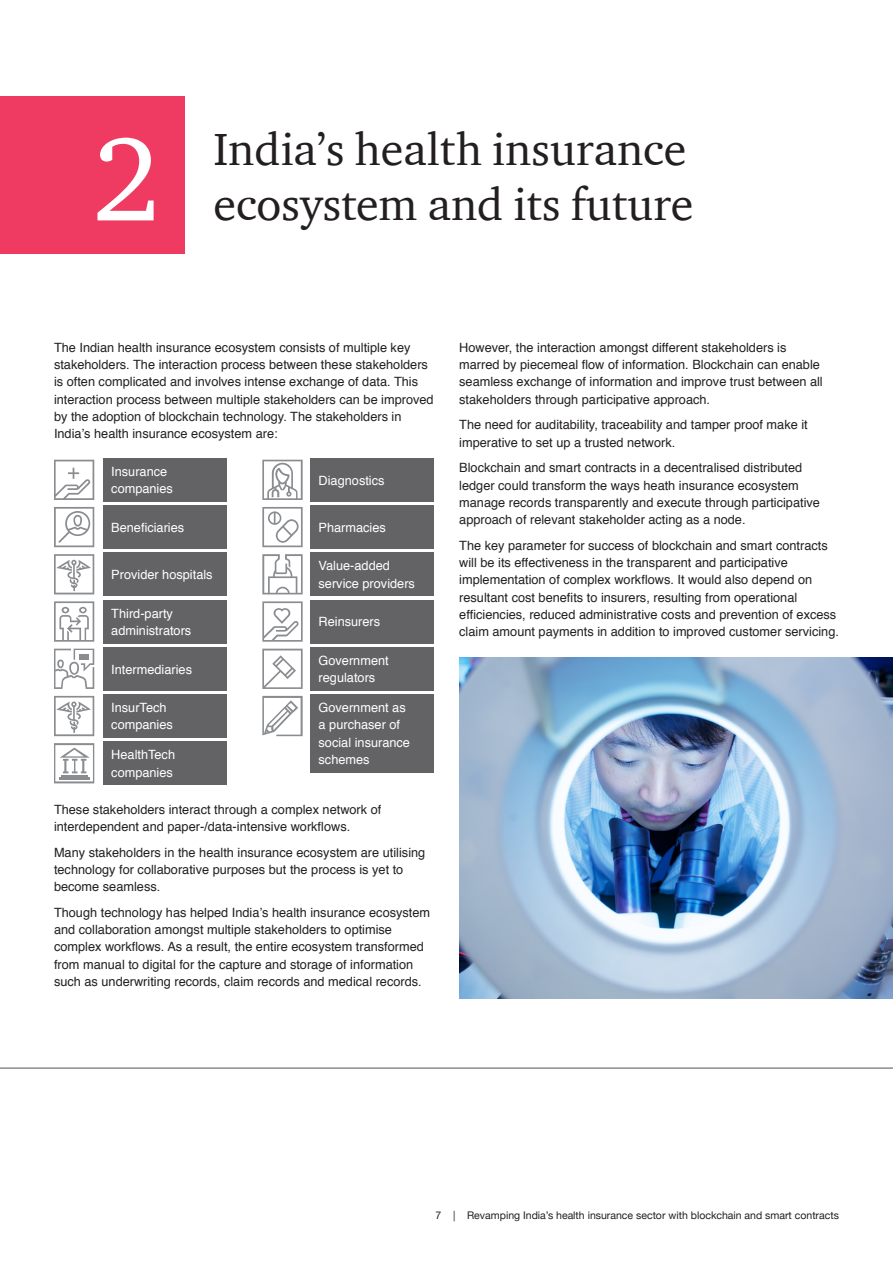
<style>
.page{position:relative;width:893px;height:1263px;background:#fff}
.page>*{position:absolute;margin:0;border:0;box-sizing:border-box;transform-origin:0 0}
.Heading_2{font:121.2px "ITC Charter Com";color:#fff}
.Heading_1{font:46.2px/55.3px "ITC Charter Com";color:#231f20}
.Body_Copy{font:12.75px/17.2px "Helvetica";color:#231f20}
.Body_Copy-2{font:12.75px/17.2px "Helvetica";color:#fff}
.t1{font:10.5px "Helvetica Neue";color:#231f20}
</style>
<div class="page">
<div style="left:0;top:97px;width:185px;height:157px;background:#ef3b62"></div>
<hr style="left:0;top:1067px;width:893px;height:2px;background:#8a8c8f">
<svg style="left:54px;top:743px;width:40px;height:40px"></svg>
<hr style="left:60px;top:778px;width:30px;height:2px;background:#8a8c8f">
<hr style="left:61px;top:775px;width:27px;height:2px;background:#8a8c8f">
<div style="left:103px;top:741px;width:123px;height:44px;background:#636366"></div>
<svg style="left:54px;top:460px;width:40px;height:40px"></svg>
<div style="left:103px;top:458px;width:123px;height:44px;background:#636366"></div>
<div style="left:310px;top:458px;width:124px;height:44px;background:#636366"></div>
<svg style="left:262px;top:460px;width:41px;height:40px"></svg>
<div style="left:103px;top:505px;width:123px;height:44px;background:#636366"></div>
<div style="left:310px;top:505px;width:124px;height:44px;background:#636366"></div>
<svg style="left:54px;top:507px;width:40px;height:40px"></svg>
<svg style="left:262px;top:507px;width:41px;height:40px"></svg>
<div style="left:103px;top:552px;width:123px;height:44px;background:#636366"></div>
<div style="left:310px;top:552px;width:124px;height:44px;background:#636366"></div>
<svg style="left:54px;top:554px;width:40px;height:40px"></svg>
<svg style="left:262px;top:554px;width:41px;height:40px"></svg>
<svg style="left:54px;top:601px;width:40px;height:41px"></svg>
<div style="left:103px;top:600px;width:123px;height:43px;background:#636366"></div>
<div style="left:310px;top:600px;width:124px;height:43px;background:#636366"></div>
<svg style="left:262px;top:601px;width:41px;height:41px"></svg>
<svg style="left:54px;top:649px;width:40px;height:40px"></svg>
<div style="left:103px;top:647px;width:123px;height:44px;background:#636366"></div>
<div style="left:310px;top:647px;width:124px;height:44px;background:#636366"></div>
<svg style="left:262px;top:649px;width:41px;height:40px"></svg>
<div style="left:103px;top:694px;width:123px;height:44px;background:#636366"></div>
<div style="left:310px;top:694px;width:124px;height:78px;background:#636366"></div>
<svg style="left:54px;top:696px;width:40px;height:40px"></svg>
<svg style="left:262px;top:696px;width:41px;height:40px"></svg>
<img style="left:459px;top:657px;width:434px;height:341px">
<p class="Heading_2" style="left:92px;top:104px;width:69px">2</p>
<p class="Heading_1" style="left:213px;top:121px;width:482px">India’s health insurance ecosystem and its future</p>
<p class="Body_Copy" style="left:54px;top:339px;width:381px">The Indian health insurance ecosystem consists of multiple key stakeholders. The interaction process between these stakeholders is often complicated and involves intense exchange of data. This interaction process between multiple stakeholders can be improved by the adoption of blockchain technology. The stakeholders in India’s health insurance ecosystem are:</p>
<p class="Body_Copy-2" style="left:111px;top:463px;width:63px">Insurance companies</p>
<p class="Body_Copy-2" style="left:319px;top:472px;width:67px">Diagnostics</p>
<p class="Body_Copy-2" style="left:111px;top:519px;width:74px">Beneficiaries</p>
<p class="Body_Copy-2" style="left:319px;top:519px;width:69px">Pharmacies</p>
<p class="Body_Copy-2" style="left:111px;top:566px;width:103px">Provider hospitals</p>
<p class="Body_Copy-2" style="left:319px;top:558px;width:98px">Value-added service providers</p>
<p class="Body_Copy-2" style="left:111px;top:605px;width:82px">Third-party administrators</p>
<p class="Body_Copy-2" style="left:319px;top:614px;width:63px">Reinsurers</p>
<p class="Body_Copy-2" style="left:111px;top:661px;width:82px">Intermediaries</p>
<p class="Body_Copy-2" style="left:319px;top:652px;width:72px">Government regulators</p>
<p class="Body_Copy-2" style="left:111px;top:699px;width:63px">InsurTech companies</p>
<p class="Body_Copy-2" style="left:319px;top:699px;width:93px">Government as a purchaser of social insurance schemes</p>
<p class="Body_Copy-2" style="left:111px;top:747px;width:65px">HealthTech companies</p>
<p class="Body_Copy" style="left:54px;top:801px;width:329px">These stakeholders interact through a complex network of interdependent and paper-/data-intensive workflows.</p>
<p class="Body_Copy" style="left:54px;top:844px;width:373px">Many stakeholders in the health insurance ecosystem are utilising technology for collaborative purposes but the process is yet to become seamless.</p>
<p class="Body_Copy" style="left:54px;top:904px;width:378px">Though technology has helped India’s health insurance ecosystem and collaboration amongst multiple stakeholders to optimise complex workflows. As a result, the entire ecosystem transformed from manual to digital for the capture and storage of information such as underwriting records, claim records and medical records.</p>
<p class="Body_Copy" style="left:459px;top:339px;width:365px">However, the interaction amongst different stakeholders is marred by piecemeal flow of information. Blockchain can enable seamless exchange of information and improve trust between all stakeholders through participative approach.</p>
<p class="Body_Copy" style="left:459px;top:417px;width:350px">The need for auditability, traceability and tamper proof make it imperative to set up a trusted network.</p>
<p class="Body_Copy" style="left:459px;top:460px;width:362px">Blockchain and smart contracts in a decentralised distributed ledger could transform the ways heath insurance ecosystem manage records transparently and execute through participative approach of relevant stakeholder acting as a node.</p>
<p class="Body_Copy" style="left:459px;top:537px;width:381px">The key parameter for success of blockchain and smart contracts will be its effectiveness in the transparent and participative implementation of complex workflows. It would also depend on resultant cost benefits to insurers, resulting from operational efficiencies, reduced administrative costs and prevention of excess claim amount payments in addition to improved customer servicing.</p>
<p class="t1" style="left:436px;top:1208px;width:405px">7 | Revamping India’s health insurance sector with blockchain and smart contracts</p>
</div>
